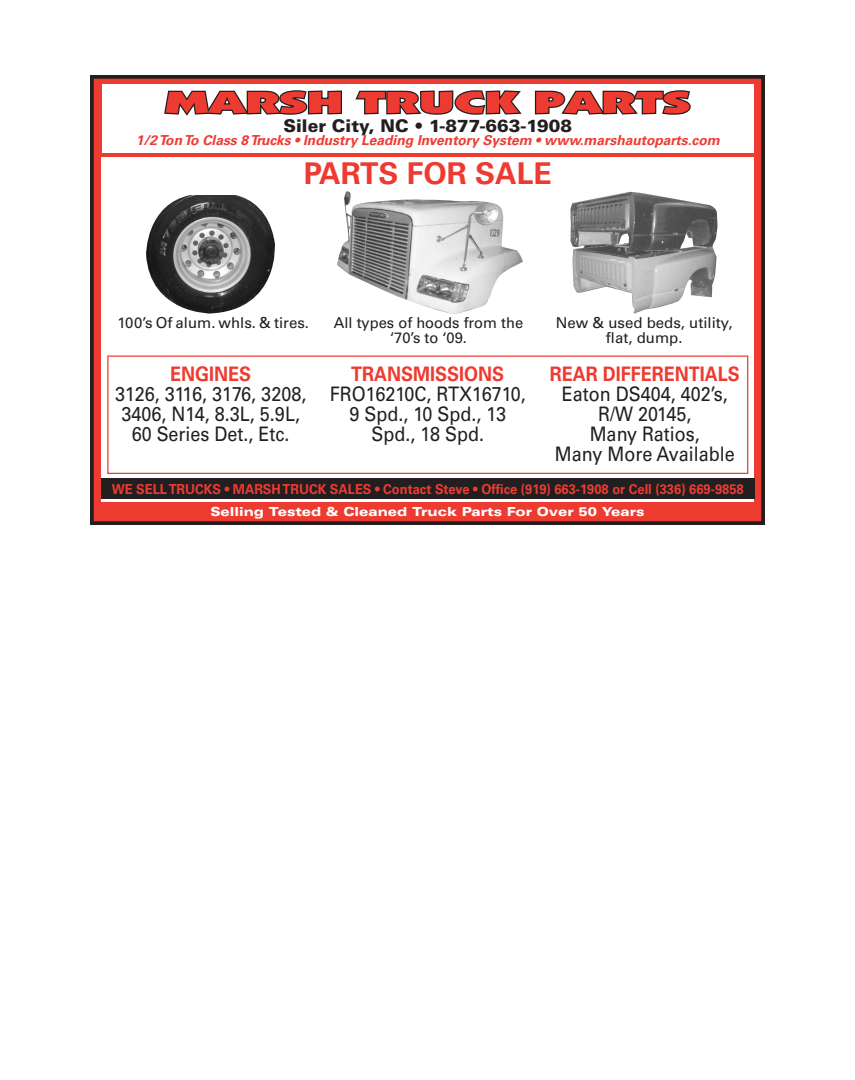
<style>
.page{position:relative;width:855px;height:1080px;background:#fff}
.page>*{position:absolute;margin:0;border:0;box-sizing:border-box;transform-origin:0 0}
.t1{font:30px "Boulder";color:#ee3b32;scale:1.75 1}
.t2{font:700 30px "Univers";color:#ee3b32}
.t3{font:20px/20px "Univers";color:#231f20;text-align:center;scale:.9 1}
.t4{font:700 20px "Univers";color:#ee3b32;scale:.9 1}
.t5{font:900 17.5px "Univers";color:#231f20}
.t6{font:15px/15px "Univers";color:#231f20;text-align:center}
.t7{font:700 13.75px "Univers";color:#ee3b32;scale:.94 1}
.t8{font:italic 700 13.75px "Univers";color:#ee3b32}
.t9{font:900 expanded 12.5px "Univers";color:#fff}
</style>
<div class="page">
<div style="left:92px;top:77px;width:671px;height:446px;background:#ee3b32"></div>
<div style="left:90px;top:75px;width:675px;height:450px;border:4px solid #231f20"></div>
<div style="left:102px;top:84px;width:652px;height:68px;background:#fff"></div>
<svg style="left:164px;top:90px;width:178px;height:26px"></svg>
<svg style="left:355px;top:90px;width:167px;height:25px"></svg>
<svg style="left:534px;top:90px;width:157px;height:25px"></svg>
<div style="left:101px;top:158px;width:653px;height:344px;background:#fff"></div>
<div style="left:107px;top:356px;width:641px;height:118px;border:1px solid #ee3b32"></div>
<div style="left:101px;top:478px;width:653px;height:21px;background:#231f20"></div>
<img style="left:146px;top:195px;width:129px;height:119px">
<img style="left:337px;top:191px;width:186px;height:123px">
<img style="left:570px;top:192px;width:148px;height:122px">
<p class="t1" style="left:165px;top:84px;width:302px">MARSH TRUCK PARTS</p>
<p class="t5" style="left:283px;top:114px;width:290px">Siler City, NC • 1-877-663-1908</p>
<p class="t8" style="left:136px;top:133px;width:586px">1/2 Ton To Class 8 Trucks • Industry Leading Inventory System • www.marshautoparts.com</p>
<p class="t2" style="left:304px;top:156px;width:250px">PARTS FOR SALE</p>
<p class="t6" style="left:118px;top:315px;width:193px">100’s Of alum. whls. &amp; tires.</p>
<p class="t6" style="left:334px;top:315px;width:191px">All types of hoods from the ‘70’s to ‘09.</p>
<p class="t6" style="left:556px;top:315px;width:178px">New &amp; used beds, utility, flat, dump.</p>
<p class="t4" style="left:170px;top:362px;width:92px">ENGINES</p>
<p class="t3" style="left:115px;top:384px;width:214px">3126, 3116, 3176, 3208,<br>3406, N14, 8.3L, 5.9L,</p>
<p class="t3" style="left:132px;top:424px;width:177px">60 Series Det., Etc.</p>
<p class="t4" style="left:351px;top:362px;width:172px">TRANSMISSIONS</p>
<p class="t3" style="left:330px;top:384px;width:219px">FRO16210C, RTX16710,<br>9 Spd., 10 Spd., 13<br>Spd., 18 Spd.</p>
<p class="t4" style="left:550px;top:362px;width:213px">REAR DIFFERENTIALS</p>
<p class="t3" style="left:562px;top:384px;width:186px">Eaton DS404, 402’s,<br>R/W 20145,</p>
<p class="t3" style="left:590px;top:424px;width:124px">Many Ratios,</p>
<p class="t3" style="left:555px;top:444px;width:202px">Many More Available</p>
<p class="t7" style="left:112px;top:481px;width:674px">WE SELL TRUCKS • MARSH TRUCK SALES • Contact Steve • Office (919) 663-1908 or Cell (336) 669-9858</p>
<p class="t9" style="left:210px;top:504px;width:436px">Selling Tested &amp; Cleaned Truck Parts For Over 50 Years</p>
</div>
